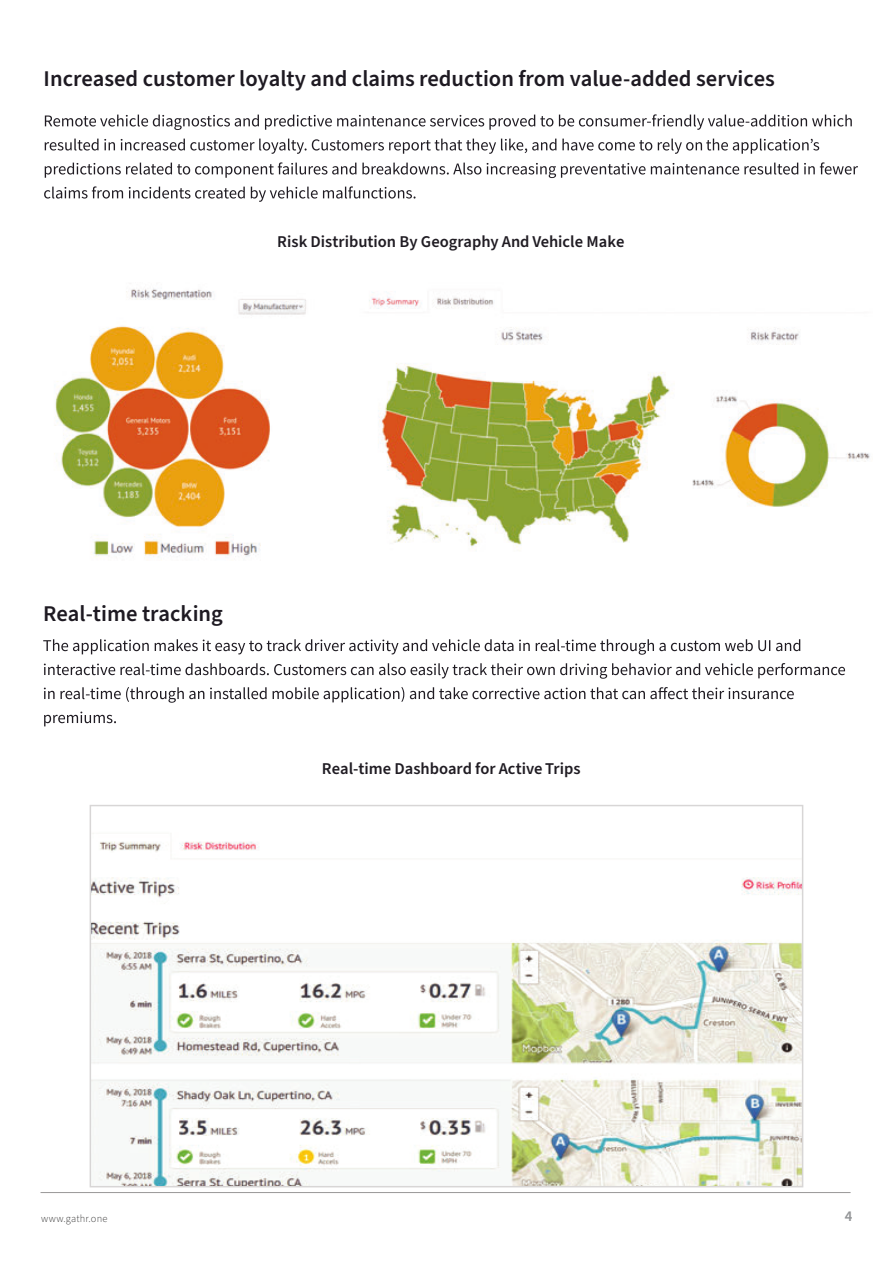
<style>
.page{position:relative;width:893px;height:1263px;background:#fff}
.page>*{position:absolute;margin:0;border:0;box-sizing:border-box;transform-origin:0 0}
.t1{font:600 22.5px "Source Sans Pro";color:#1e1a22}
.t2{font:600 16.5px "Source Sans Pro";color:#201c23}
.t3{font:600 15px "Source Sans Pro";color:#929496}
.t4{font:300 10.5px "Source Sans Pro";letter-spacing:.02em;color:#343333}
</style>
<div class="page">
<svg style="left:43px;top:639px;width:757px;height:16px"></svg>
<svg style="left:44px;top:663px;width:801px;height:16px"></svg>
<svg style="left:44px;top:687px;width:750px;height:16px"></svg>
<svg style="left:44px;top:712px;width:72px;height:14px"></svg>
<img style="left:93px;top:841px;width:707px;height:343px">
<div style="left:90px;top:805px;width:713px;height:382px;border:2px solid #d8d6d6"></div>
<svg style="left:45px;top:114px;width:807px;height:16px"></svg>
<svg style="left:45px;top:139px;width:774px;height:15px"></svg>
<svg style="left:45px;top:162px;width:813px;height:16px"></svg>
<svg style="left:44px;top:186px;width:371px;height:16px"></svg>
<img style="left:54px;top:288px;width:816px;height:272px">
<hr style="left:41px;top:1192px;width:810px;height:1px;background:#999898">
<p class="t1" style="left:44px;top:63px;width:733px">Increased customer loyalty and claims reduction from value-added services</p>
<p class="t2" style="left:277px;top:231px;width:349px">Risk Distribution By Geography And Vehicle Make</p>
<p class="t1" style="left:43px;top:599px;width:181px">Real-time tracking</p>
<p class="t2" style="left:322px;top:757px;width:260px">Real-time Dashboard for Active Trips</p>
<p class="t4" style="left:41px;top:1212px;width:68px">www.gathr.one</p>
<p class="t3" style="left:845px;top:1206px;width:9px">4</p>
</div>
